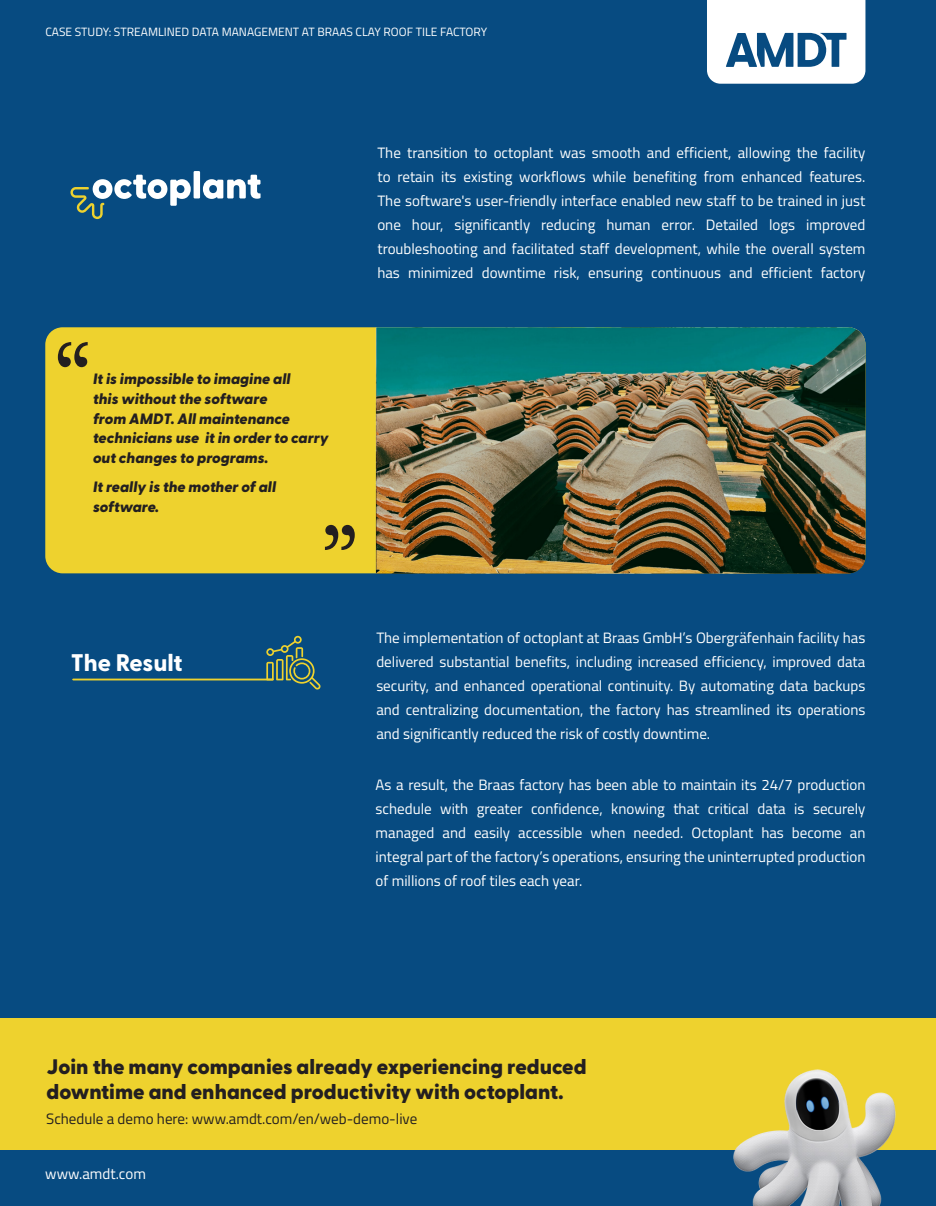
<style>
.page{position:relative;width:936px;height:1206px;background:#fff}
.page>*{position:absolute;margin:0;border:0;box-sizing:border-box;transform-origin:0 0}
.t1{font:800 24px "Greycliff CF";letter-spacing:-.01em;color:#fff}
.t2{font:800 21px/25.5px "Greycliff CF";color:#231f20}
.t3{font:15px/24px "Titillium Web";color:#fff;text-align:justify}
.t4{font:italic 800 15px/19.6px "Greycliff CF";color:#231f20}
.t5{font:15px "Titillium Web";color:#231f20}
.t6{font:12px "Titillium Web";color:#fff}
</style>
<div class="page">
<div style="left:0;top:0;width:935px;height:1205px;background:#074b81"></div>
<svg style="left:707px;top:0;width:158px;height:84px"></svg>
<svg style="left:70px;top:175px;width:121px;height:44px"></svg>
<div style="left:193px;top:171px;width:7px;height:27px;background:#fff"></div>
<svg style="left:203px;top:175px;width:57px;height:24px"></svg>
<div style="left:0;top:1018px;width:935px;height:131px;background:#eed22e"></div>
<svg style="left:266px;top:635px;width:54px;height:54px"></svg>
<hr style="left:73px;top:678px;width:199px;height:2px;background:#eed22e">
<div style="left:45px;top:327px;width:820px;height:246px;background:#eed22e;border-radius:17px"></div>
<img style="left:376px;top:327px;width:489px;height:246px">
<svg style="left:58px;top:342px;width:30px;height:25px"></svg>
<svg style="left:325px;top:524px;width:29px;height:26px"></svg>
<img style="left:695px;top:1069px;width:240px;height:136px">
<p class="t6" style="left:45px;top:23px;width:443px">CASE STUDY: STREAMLINED DATA MANAGEMENT AT BRAAS CLAY ROOF TILE FACTORY</p>
<p class="t4" style="left:93px;top:368px;width:237px">It is impossible to imagine all<br>this without the software<br>from AMDT. All maintenance technicians use it in order to carry out changes to programs.</p>
<p class="t4" style="left:93px;top:476px;width:184px">It really is the mother of all software.</p>
<p class="t3" style="left:377px;top:140px;width:489px">The transition to octoplant was smooth and efficient, allowing the facility to retain its existing workflows while benefiting from enhanced features.<br>The software's user-friendly interface enabled new staff to be trained in just one hour, significantly reducing human error. Detailed logs improved troubleshooting and facilitated staff development, while the overall system has minimized downtime risk, ensuring continuous and efficient factory</p>
<h1 class="t1" style="left:71px;top:644px;width:113px">The Result</h1>
<p class="t3" style="left:376px;top:624px;width:490px">The implementation of octoplant at Braas GmbH’s Obergräfenhain facility has delivered substantial benefits, including increased efficiency, improved data security, and enhanced operational continuity. By automating data backups and centralizing documentation, the factory has streamlined its operations and significantly reduced the risk of costly downtime.</p>
<p class="t3" style="left:375px;top:771px;width:491px">As a result, the Braas factory has been able to maintain its 24/7 production schedule with greater confidence, knowing that critical data is securely managed and easily accessible when needed. Octoplant has become an integral part of the factory’s operations, ensuring the uninterrupted production of millions of roof tiles each year.</p>
<h2 class="t2" style="left:47px;top:1052px;width:541px">Join the many companies already experiencing reduced downtime and enhanced productivity with octoplant.</h2>
<p class="t5" style="left:46px;top:1107px;width:372px">Schedule a demo here: www.amdt.com/en/web-demo-live</p>
<p class="t3" style="left:45px;top:1160px;width:102px">www.amdt.com</p>
</div>
